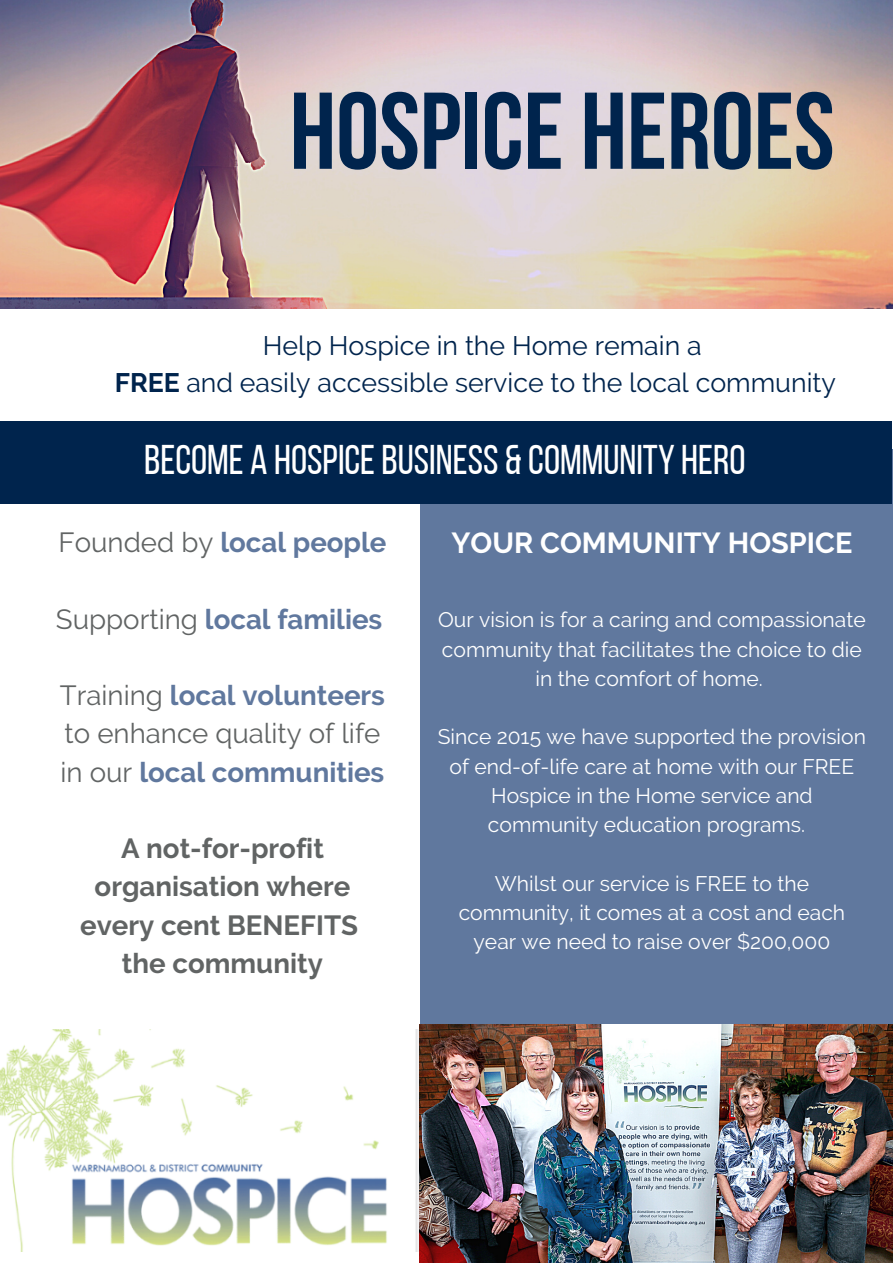
<style>
.page{position:relative;width:893px;height:1264px;background:#fff}
.page>*{position:absolute;margin:0;border:0;box-sizing:border-box;transform-origin:0 0}
.t1{font:700 108.75px "Bebas Neue";color:#00244d}
.t2{font:41.4px "Bebas Neue";color:#fff}
.t3{font:700 28.95px "Raleway";color:#fff}
.t4{font:27.6px/38.2px "Raleway";color:#616464}
.t5{font:700 27.6px/38.2px "Raleway";color:#616464;text-align:center}
.t6{font:700 27.6px "Raleway";color:#60789e}
.t7{font:26.7px/37px "Raleway";color:#00244d;text-align:center}
.t8{font:21px/29.2px "Raleway";color:#fff;text-align:center}
.s1{font-weight:700}
.s2{font-weight:400;color:#616464}
.s3{font-weight:700;color:#60789e}
</style>
<div class="page">
<img style="left:0;top:0;width:892px;height:308px">
<div style="left:419px;top:450px;width:473px;height:801px;background:#60789e"></div>
<img style="left:0;top:1029px;width:419px;height:222px">
<div style="left:0;top:421px;width:892px;height:82px;background:#00244d"></div>
<img style="left:419px;top:1024px;width:473px;height:238px">
<h1 class="t1" style="left:290px;top:87px;width:546px">HOSPICE HEROES</h1>
<p class="t7" style="left:115px;top:327px;width:722px">Help Hospice in the Home remain a<br><span class="s1">FREE</span> and easily accessible service to the local community</p>
<h2 class="t2" style="left:144px;top:443px;width:602px">BECOME A HOSPICEBUSINESS &amp; COMMUNITY HERO</h2>
<h3 class="t6" style="left:58px;top:526px;width:329px"><span class="s2">Founded by</span> local people</h3>
<h3 class="t6" style="left:56px;top:602px;width:328px"><span class="s2">Supporting</span> local families</h3>
<h3 class="t4" style="left:60px;top:676px;width:326px">Training <span class="s3">local volunteers </span>to enhance quality of life in our <span class="s3">local communities</span></h3>
<h3 class="t5" style="left:80px;top:829px;width:279px">A not-for-profit organisation where every cent BENEFITS the community</h3>
<h3 class="t3" style="left:451px;top:526px;width:402px">YOUR COMMUNITY HOSPICE</h3>
<p class="t8" style="left:438px;top:605px;width:429px">Our vision is for a caring and compassionate community that facilitates the choice to die in the comfort of home.</p>
<p class="t8" style="left:438px;top:722px;width:429px">Since 2015 we have supported the provision of end-of-life care at home with our FREE Hospice in the Home service and community education programs.</p>
<p class="t8" style="left:458px;top:868px;width:388px">Whilst our service is FREE to the community, it comes at a cost and each year we need to raise over $200,000</p>
</div>
